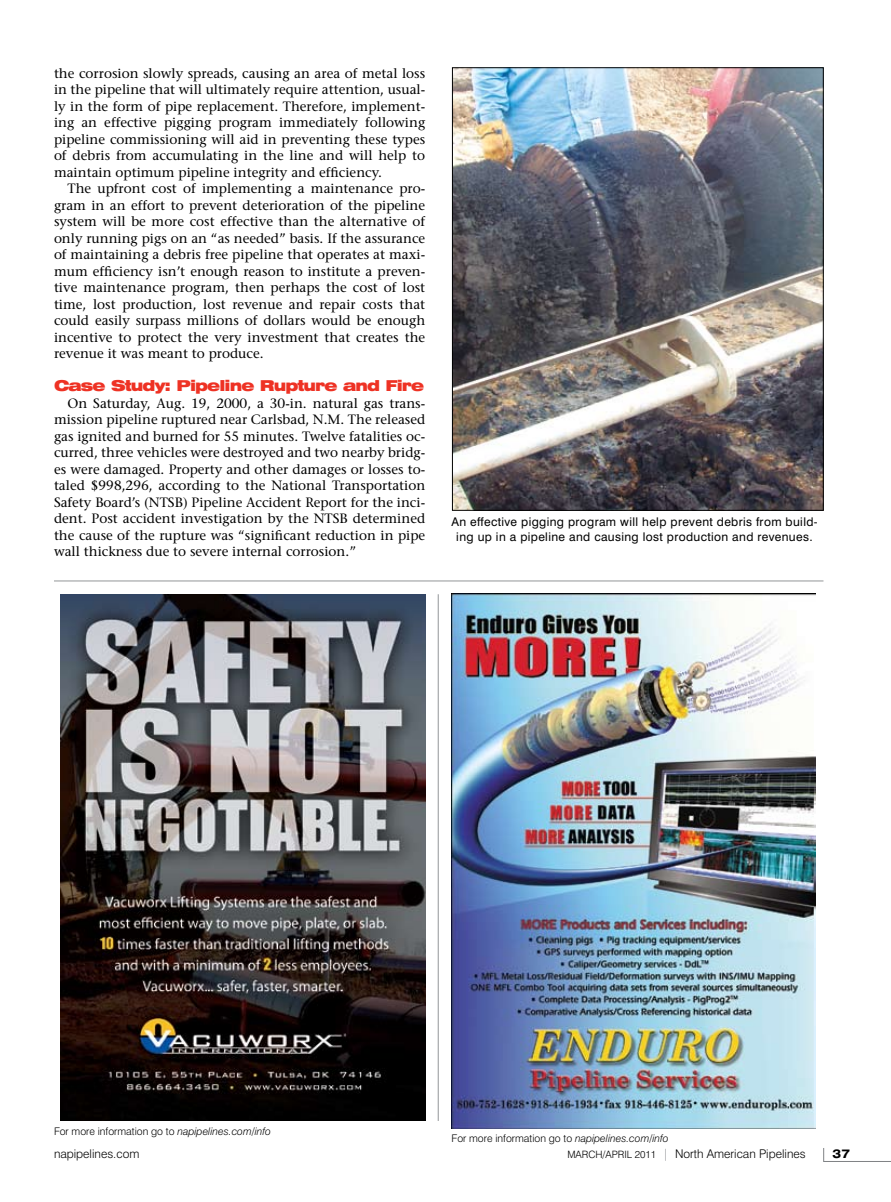
<style>
.page{position:relative;width:891px;height:1202px;background:#fff}
.page>*{position:absolute;margin:0;border:0;box-sizing:border-box;transform-origin:0 0}
.t1{font:900 expanded 15px "Swiss 721 BT";letter-spacing:-.06em;color:#ee3224}
.t2{font:13.5px/16.5px "Stone Serif";color:#000;text-align:justify}
.t3{font:12px/15px "Swiss 721 BT";letter-spacing:.03em;color:#000;text-align:center}
.t4{font:300 12px "Swiss 721 BT";color:#000}
.t5{font:700 expanded 12px "Swiss 721 BT";color:#000}
.t6{font:300 10.5px "Swiss 721 BT";color:#000}
.s1{font-style:italic}
.s2{font-size:10.2px}
.s3{color:#808285}
</style>
<div class="page">
<svg style="left:823px;top:1148px;width:2px;height:13px"></svg>
<hr style="left:54px;top:580px;width:770px;height:1px;background:#939598">
<img style="left:61px;top:594px;width:364px;height:526px">
<hr style="left:438px;top:594px;width:1px;height:526px;background:#939598">
<img style="left:451px;top:593px;width:365px;height:535px">
<img style="left:454px;top:70px;width:368px;height:438px">
<p class="t2" style="left:54px;top:65px;width:373px">the corrosion slowly spreads, causing an area of metal loss</p>
<p class="t2" style="left:54px;top:81px;width:373px">in the pipeline that will ultimately require attention, usual-</p>
<p class="t2" style="left:54px;top:98px;width:373px">ly in the form of pipe replacement. Therefore, implement-</p>
<p class="t2" style="left:54px;top:114px;width:373px">ing an effective pigging program immediately following</p>
<p class="t2" style="left:54px;top:131px;width:373px">pipeline commissioning will aid in preventing these types</p>
<p class="t2" style="left:54px;top:147px;width:373px">of debris from accumulating in the line and will help to</p>
<p class="t2" style="left:54px;top:164px;width:330px">maintain optimum pipeline integrity and efficiency.</p>
<p class="t2" style="left:68px;top:180px;width:359px">The upfront cost of implementing a maintenance pro-</p>
<p class="t2" style="left:54px;top:197px;width:373px">gram in an effort to prevent deterioration of the pipeline</p>
<p class="t2" style="left:54px;top:213px;width:373px">system will be more cost effective than the alternative of</p>
<p class="t2" style="left:54px;top:230px;width:373px">only running pigs on an “as needed” basis. If the assurance</p>
<p class="t2" style="left:54px;top:246px;width:373px">of maintaining a debris free pipeline that operates at maxi-</p>
<p class="t2" style="left:54px;top:263px;width:373px">mum efficiency isn’t enough reason to institute a preven-</p>
<p class="t2" style="left:54px;top:279px;width:373px">tive maintenance program, then perhaps the cost of lost</p>
<p class="t2" style="left:54px;top:296px;width:373px">time, lost production, lost revenue and repair costs that</p>
<p class="t2" style="left:54px;top:312px;width:373px">could easily surpass millions of dollars would be enough</p>
<p class="t2" style="left:54px;top:329px;width:373px">incentive to protect the very investment that creates the</p>
<p class="t2" style="left:54px;top:345px;width:211px">revenue it was meant to produce.</p>
<p class="t1" style="left:54px;top:377px;width:372px">Case Study: Pipeline Rupture and Fire</p>
<p class="t2" style="left:54px;top:395px;width:373px;text-indent:14px">On Saturday, Aug. 19, 2000, a 30-in. natural gas trans&shy;mission pipeline ruptured near Carlsbad, N.M. The released gas ignited and burned for 55 minutes. Twelve fatalities oc&shy;curred, three vehicles were destroyed and two nearby bridg&shy;es were damaged. Property and other damages or losses to&shy;taled $998,296, according to the National Transportation Safety Board’s (NTSB) Pipeline Accident Report for the inci&shy;dent. Post accident investigation by the NTSB determined the cause of the rupture was “significant reduction in pipe wall thickness due to severe internal corrosion.”</p>
<p class="t3" style="left:451px;top:514px;width:368px">An effective pigging program will help prevent debris from build&shy;ing up in a pipeline and causing lost production and revenues.</p>
<p class="t6" style="left:54px;top:1124px;width:218px">For more information go to <span class="s1">napipelines.com/info</span></p>
<p class="t6" style="left:452px;top:1132px;width:218px">For more information go to <span class="s1">napipelines.com/info</span></p>
<p class="t4" style="left:54px;top:1146px;width:87px">napipelines.com</p>
<p class="t4" style="left:567px;top:1146px;width:240px"><span class="s2">MARCH/APRIL 2011</span> <span class="s3">|</span> North American Pipelines</p>
<p class="t5" style="left:833px;top:1146px;width:19px">37</p>
</div>
